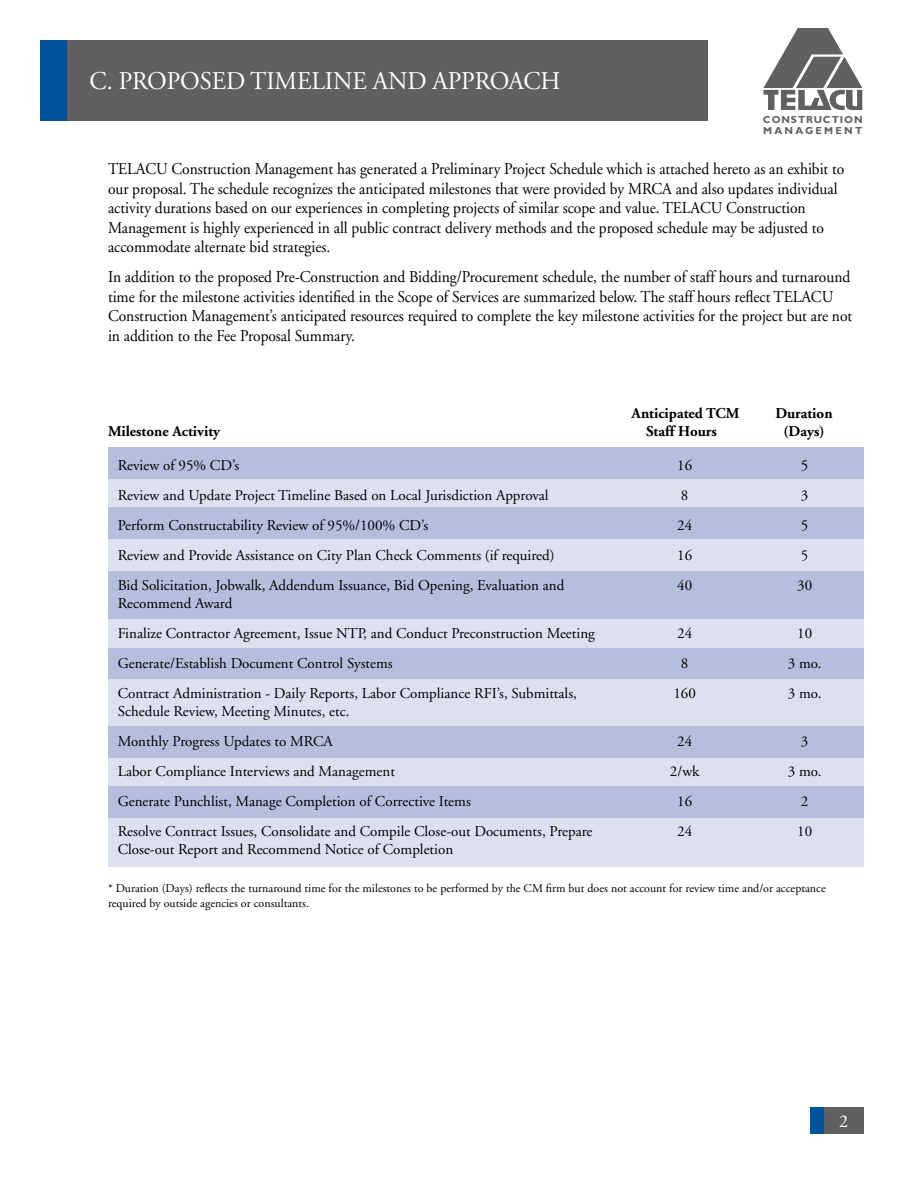
<style>
.page{position:relative;width:918px;height:1188px;background:#fff}
.page>*{position:absolute;margin:0;border:0;box-sizing:border-box;transform-origin:0 0}
.t1{font:25.5px "Adobe Garamond";letter-spacing:-.005em;color:#fff}
.t2{font:18px "Adobe Garamond";color:#fff}
.t3{font:16.5px/19.5px "Adobe Garamond";letter-spacing:-.005em;color:#000;scale:.94 1}
.t4{font:15px/30px "Adobe Garamond";color:#000}
.t5{font:700 15px "Adobe Garamond";color:#000}
.t6{font:12px/14.4px "Adobe Garamond";color:#000}
.t7{font:700 10.2px/10.2px "Gill Sans";letter-spacing:.085em;color:#5f6062}
</style>
<div class="page">
<svg style="left:763px;top:28px;width:99px;height:82px"></svg>
<div style="left:40px;top:40px;width:668px;height:82px;background:#5f6062"></div>
<div style="left:40px;top:40px;width:28px;height:82px;background:#00539b"></div>
<div style="left:810px;top:1107px;width:54px;height:27px;background:#5f6062"></div>
<div style="left:810px;top:1107px;width:14px;height:27px;background:#00539b"></div>
<div style="left:108px;top:448px;width:756px;height:418px;background:#dde1ef"></div>
<div style="left:108px;top:447px;width:756px;height:32px;background:#b5bfdd"></div>
<div style="left:108px;top:507px;width:756px;height:32px;background:#b5bfdd"></div>
<div style="left:108px;top:571px;width:756px;height:48px;background:#b5bfdd"></div>
<div style="left:108px;top:648px;width:756px;height:30px;background:#b5bfdd"></div>
<div style="left:108px;top:726px;width:756px;height:32px;background:#b5bfdd"></div>
<div style="left:108px;top:786px;width:756px;height:32px;background:#b5bfdd"></div>
<h1 class="t1" style="left:90px;top:67px;width:471px">C. PROPOSED TIMELINE AND APPROACH</h1>
<p class="t7" style="left:763px;top:115px;width:101px">CONSTRUCTION<br>MANAGEMENT</p>
<p class="t3" style="left:108px;top:160px;width:785px">TELACU Construction Management has generated a Preliminary Project Schedule which is attached hereto as an exhibit to our proposal. The schedule recognizes the anticipated milestones that were provided by MRCA and also updates individual activity durations based on our experiences in completing projects of similar scope and value. TELACU Construction Management is highly experienced in all public contract delivery methods and the proposed schedule may be adjusted to accommodate alternate bid strategies.</p>
<p class="t3" style="left:108px;top:268px;width:793px">In addition to the proposed Pre-Construction and Bidding/Procurement schedule, the number of staff hours and turnaround time for the milestone activities identified in the Scope of Services are summarized below. The staff hours reflect TELACU Construction Management’s anticipated resources required to complete the key milestone activities for the project but are not in addition to the Fee Proposal Summary.</p>
<p class="t5" style="left:632px;top:405px;width:109px">Anticipated TCM</p>
<p class="t5" style="left:775px;top:405px;width:59px">Duration</p>
<p class="t5" style="left:108px;top:423px;width:114px">Milestone Activity</p>
<p class="t5" style="left:646px;top:423px;width:72px">Staff Hours</p>
<p class="t5" style="left:783px;top:423px;width:43px">(Days)</p>
<p class="t4" style="left:118px;top:450px;width:123px">Review of 95% CD’s</p>
<p class="t4" style="left:677px;top:450px;width:16px">16</p>
<p class="t4" style="left:801px;top:450px;width:9px">5</p>
<p class="t4" style="left:118px;top:480px;width:432px">Review and Update Project Timeline Based on Local Jurisdiction Approval</p>
<p class="t4" style="left:681px;top:480px;width:9px">8</p>
<p class="t4" style="left:801px;top:480px;width:9px">3</p>
<p class="t4" style="left:118px;top:510px;width:312px">Perform Constructability Review of 95%/100% CD’s</p>
<p class="t4" style="left:677px;top:510px;width:16px">24</p>
<p class="t4" style="left:801px;top:510px;width:9px">5</p>
<p class="t4" style="left:118px;top:540px;width:438px">Review and Provide Assistance on City Plan Check Comments (if required)</p>
<p class="t4" style="left:677px;top:540px;width:16px">16</p>
<p class="t4" style="left:801px;top:540px;width:9px">5</p>
<p class="t4" style="left:118px;top:570px;width:448px">Bid Solicitation, Jobwalk, Addendum Issuance, Bid Opening, Evaluation and</p>
<p class="t4" style="left:677px;top:570px;width:16px">40</p>
<p class="t4" style="left:797px;top:570px;width:16px">30</p>
<p class="t4" style="left:118px;top:588px;width:479px">Recommend Award<br>Finalize Contractor Agreement, Issue NTP, and Conduct Preconstruction Meeting</p>
<p class="t4" style="left:677px;top:618px;width:16px">24</p>
<p class="t4" style="left:797px;top:618px;width:16px">10</p>
<p class="t4" style="left:118px;top:648px;width:277px">Generate/Establish Document Control Systems</p>
<p class="t4" style="left:681px;top:648px;width:9px">8</p>
<p class="t4" style="left:788px;top:648px;width:35px">3 mo.</p>
<p class="t4" style="left:118px;top:678px;width:461px">Contract Administration - Daily Reports, Labor Compliance RFI’s, Submittals,</p>
<p class="t4" style="left:673px;top:678px;width:24px">160</p>
<p class="t4" style="left:788px;top:678px;width:35px">3 mo.</p>
<p class="t4" style="left:118px;top:696px;width:233px">Schedule Review, Meeting Minutes, etc.<br>Monthly Progress Updates to MRCA</p>
<p class="t4" style="left:677px;top:726px;width:16px">24</p>
<p class="t4" style="left:801px;top:726px;width:9px">3</p>
<p class="t4" style="left:118px;top:756px;width:279px">Labor Compliance Interviews and Management</p>
<p class="t4" style="left:670px;top:756px;width:31px">2/wk</p>
<p class="t4" style="left:788px;top:756px;width:35px">3 mo.</p>
<p class="t4" style="left:118px;top:786px;width:355px">Generate Punchlist, Manage Completion of Corrective Items</p>
<p class="t4" style="left:677px;top:786px;width:16px">16</p>
<p class="t4" style="left:801px;top:786px;width:9px">2</p>
<p class="t4" style="left:118px;top:816px;width:476px">Resolve Contract Issues, Consolidate and Compile Close-out Documents, Prepare</p>
<p class="t4" style="left:677px;top:816px;width:16px">24</p>
<p class="t4" style="left:797px;top:816px;width:16px">10</p>
<p class="t4" style="left:118px;top:834px;width:337px">Close-out Report and Recommend Notice of Completion</p>
<p class="t6" style="left:108px;top:882px;width:719px">* Duration (Days) reflects the turnaround time for the milestones to be performed by the CM firm but does not account for review time and/or acceptance required by outside agencies or consultants.</p>
<p class="t2" style="left:839px;top:1112px;width:10px">2</p>
</div>
